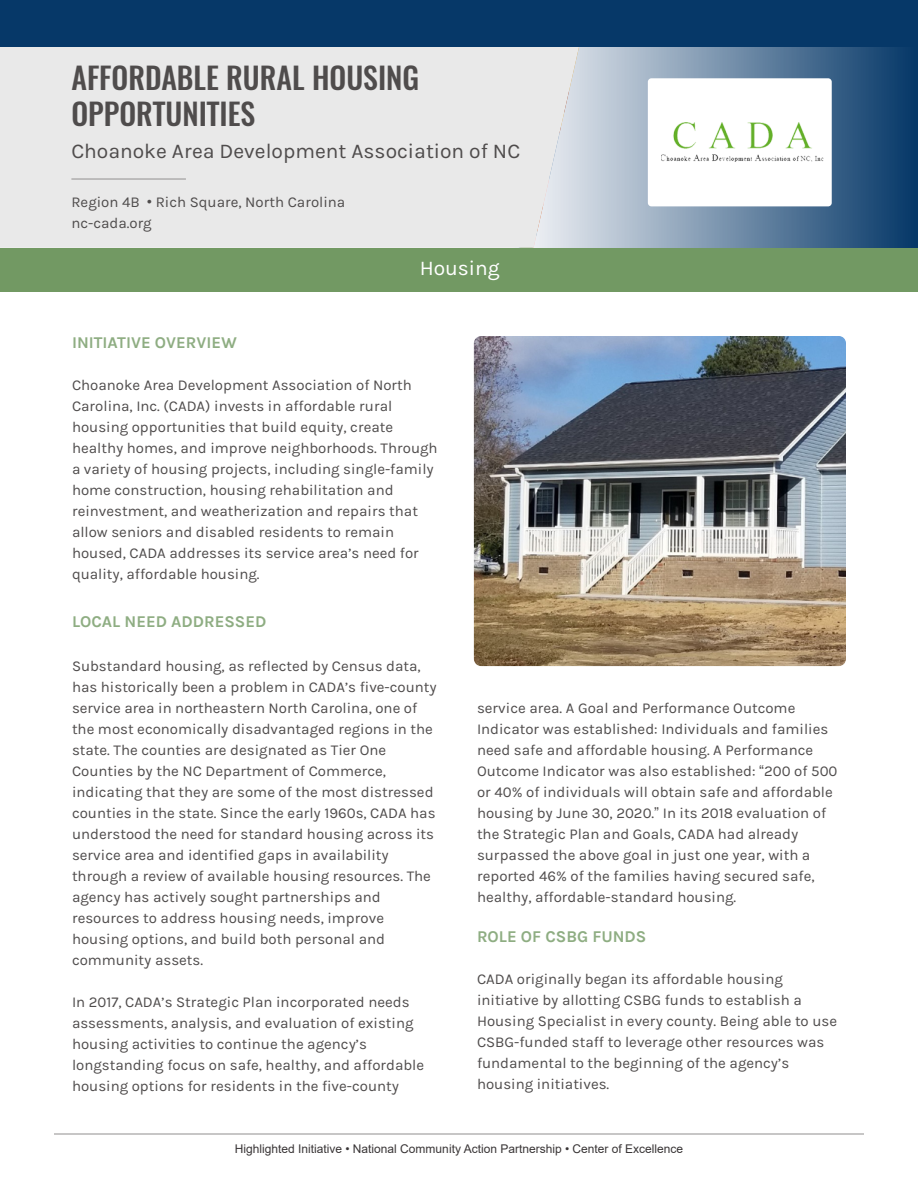
<style>
.page{position:relative;width:918px;height:1188px;background:#fff}
.page>*{position:absolute;margin:0;border:0;box-sizing:border-box;transform-origin:0 0}
.t1{font:500 30px/36px "Oswald";color:#4f4c4c}
.t2{font:21px "Karla";color:#4f4c4c}
.t3{font:21px "Karla";color:#fff}
.t4{font:700 16.5px "Karla";color:#8ead82}
.t5{font:15px/21px "Karla";color:#4f4c4c}
.t6{font:12px "Arial";color:#393536}
.s1{font-family:"Arial"}
</style>
<div class="page">
<hr style="left:54px;top:1134px;width:810px;height:1px;background:#918f8f">
<div style="left:0;top:47px;width:525px;height:201px;background:#e9e9e9"></div>
<svg style="left:525px;top:47px;width:393px;height:201px;background:#8098b0"></svg>
<hr style="left:71px;top:179px;width:115px;height:1px;background:#918f8f">
<div style="left:0;top:248px;width:918px;height:43px;background:#729963"></div>
<div style="left:648px;top:78px;width:184px;height:128px;background:#fff;border-radius:4px"></div>
<img style="left:662px;top:123px;width:162px;height:39px">
<div style="left:0;top:0;width:918px;height:47px;background:#063868"></div>
<img style="left:474px;top:336px;width:372px;height:330px;border-radius:7px">
<h1 class="t1" style="left:71px;top:60px;width:349px">AFFORDABLE RURAL HOUSING<br>OPPORTUNITIES</h1>
<h2 class="t2" style="left:71px;top:139px;width:450px">Choanoke Area Development Association of NC</h2>
<p class="t5" style="left:71px;top:192px;width:275px">Region 4B <span class="s1">•</span> Rich Square, North Carolina nc-cada.org</p>
<h2 class="t3" style="left:420px;top:256px;width:82px">Housing</h2>
<p class="t4" style="left:72px;top:333px;width:167px">INITIATIVE OVERVIEW</p>
<p class="t5" style="left:72px;top:374px;width:367px">Choanoke Area Development Association of North Carolina, Inc. (CADA) invests in affordable rural housing opportunities that build equity, create healthy homes, and improve neighborhoods. Through a variety of housing projects, including single-family home construction, housing rehabilitation and reinvestment, and weatherization and repairs that allow seniors and disabled residents to remain housed, CADA addresses its service area’s need for quality, affordable housing.</p>
<p class="t4" style="left:72px;top:612px;width:196px">LOCAL NEED ADDRESSED</p>
<p class="t5" style="left:72px;top:655px;width:366px">Substandard housing, as reflected by Census data, has historically been a problem in CADA’s five-county service area in northeastern North Carolina, one of the most economically disadvantaged regions in the state. The counties are designated as Tier One Counties by the NC Department of Commerce, indicating that they are some of the most distressed counties in the state. Since the early 1960s, CADA has understood the need for standard housing across its service area and identified gaps in availability through a review of available housing resources. The agency has actively sought partnerships and resources to address housing needs, improve housing options, and build both personal and community assets.</p>
<p class="t5" style="left:72px;top:991px;width:354px">In 2017, CADA’s Strategic Plan incorporated needs assessments, analysis, and evaluation of existing housing activities to continue the agency’s longstanding focus on safe, healthy, and affordable housing options for residents in the five-county</p>
<p class="t5" style="left:477px;top:697px;width:362px">service area. A Goal and Performance Outcome Indicator was established: Individuals and families need safe and affordable housing. A Performance Outcome Indicator was also established: <span class="s1">“</span>200 of 500 or 40% of individuals will obtain safe and affordable housing by June 30, 2020.<span class="s1">”</span> In its 2018 evaluation of the Strategic Plan and Goals, CADA had already surpassed the above goal in just one year, with a reported 46% of the families having secured safe, healthy, affordable-standard housing.</p>
<p class="t4" style="left:477px;top:927px;width:171px">ROLE OF CSBG FUNDS</p>
<p class="t5" style="left:477px;top:969px;width:362px">CADA originally began its affordable housing initiative by allotting CSBG funds to establish a Housing Specialist in every county. Being able to use CSBG-funded staff to leverage other resources was fundamental to the beginning of the agency’s housing initiatives.</p>
<p class="t6" style="left:235px;top:1144px;width:450px">Highlighted Initiative • National Community Action Partnership • Center of Excellence</p>
</div>
